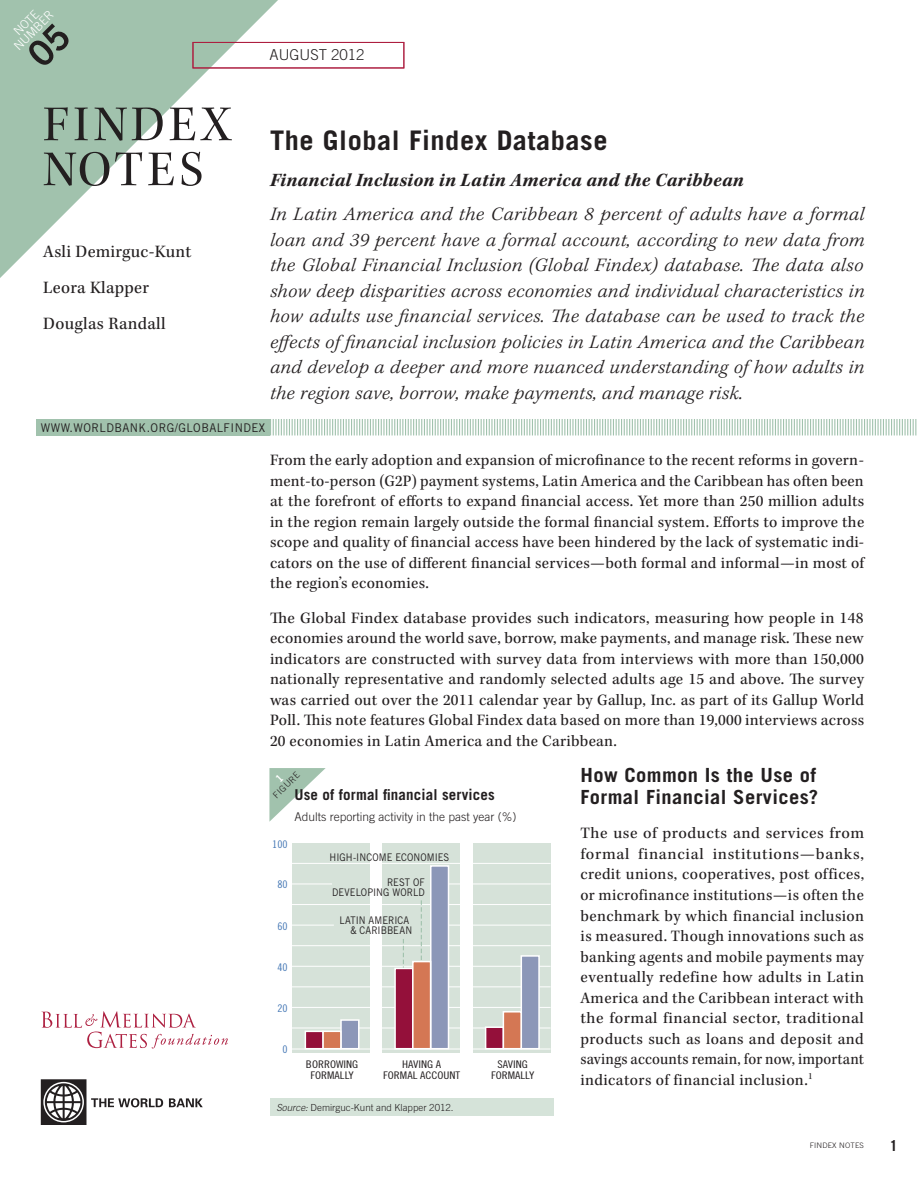
<style>
.page{position:relative;width:918px;height:1188px;background:#fff}
.page>*{position:absolute;margin:0;border:0;box-sizing:border-box;transform-origin:0 0}
.t1{font:51px "Kepler Std Subh";letter-spacing:.08em;color:#231f20}
.A-head{font:700 27px "Trade Gothic LT Std";letter-spacing:.02em;color:#231f20;scale:1.05 1}
.Intro_text{font:italic 300 19.5px/25.5px "Kepler Std";letter-spacing:.015em;color:#231f20;text-align:justify;scale:1.07 1}
.A-head-2{font:19.5px "Kepler Std Bold Scn It";letter-spacing:.015em;color:#231f20;scale:1.05 1}
.A-head-3{font:700 19.5px/22.5px "Trade Gothic LT Std";letter-spacing:.02em;color:#231f20;scale:1.05 1}
.Text{font:18px "Kepler Std Scn";letter-spacing:.015em;color:#231f20;scale:1.05 1}
.TEXT_11pt{font:16.5px/20.5px "Kepler Std Scn";letter-spacing:.015em;color:#231f20;text-align:justify;scale:1.07 1}
.TEXT_11pt-2{font:16.5px/20.5px "Kepler Std Scn";letter-spacing:.015em;color:#231f20;text-align:justify;scale:1.05 1}
.TEXT_11pt-3{font:16.5px/20.5px "Kepler Std Scn";letter-spacing:.015em;color:#231f20;text-align:justify;scale:1.08 1}
.FIG_title{font:700 15px "Trade Gothic LT Std";letter-spacing:.01em;color:#231f20}
.t2{font:300 15px "Trade Gothic LT Std";color:#231f20}
.Chapter_title{font:700 15px "Trade Gothic LT Std";color:#231f20}
.FIG_units{font:300 12px "Trade Gothic LT Std";color:#231f20}
.FIG_title-2{font:12px "Trade Gothic LT Std";letter-spacing:.04em;color:#231f20;scale:.95 1}
.t3{font:300 12px "Trade Gothic LT Std";color:#fff}
.t4{font:10.5px/10.5px "Trade Gothic LT Std";letter-spacing:.005em;color:#231f20;text-align:right;scale:.9 1}
.t5{font:10.5px/10.5px "Trade Gothic LT Std Cn 18";color:#231f20;text-align:center;scale:1.15 1}
.t6{font:10.5px "Trade Gothic LT Std Cn 18";color:#4376b4;scale:1.1 1}
.FIG_source{font:300 9.75px "Trade Gothic LT Std";color:#231f20}
.t7{font:300 9px "Trade Gothic LT Std";color:#231f20}
.t8{font:300 7.5px "Trade Gothic LT Std";letter-spacing:.02em;color:#231f20;scale:1.05 1}
.s1{font-style:italic}
</style>
<div class="page">
<svg style="left:0;top:0;width:278px;height:278px"></svg>
<svg style="left:270px;top:419px;width:646px;height:16px"></svg>
<div style="left:193px;top:42px;width:211px;height:26px;border:1px solid #ad1f40"></div>
<svg style="left:169px;top:1098px;width:34px;height:9px"></svg>
<svg style="left:41px;top:1079px;width:122px;height:46px"></svg>
<svg style="left:41px;top:1011px;width:187px;height:37px"></svg>
<div style="left:36px;top:419px;width:234px;height:17px;background:#a1c2ad"></div>
<div style="left:271px;top:1098px;width:283px;height:18px;background:#d5e3d9"></div>
<div style="left:473px;top:843px;width:78px;height:210px;background:#d6e2d9"></div>
<div style="left:382px;top:843px;width:78px;height:210px;background:#d6e2d9"></div>
<div style="left:293px;top:843px;width:77px;height:210px;background:#d6e2d9"></div>
<hr style="left:271px;top:863px;width:280px;height:1px;background:#fff">
<hr style="left:448px;top:884px;width:103px;height:1px;background:#fff">
<hr style="left:378px;top:904px;width:173px;height:1px;background:#fff">
<hr style="left:447px;top:925px;width:104px;height:1px;background:#fff">
<hr style="left:291px;top:884px;width:41px;height:1px;background:#fff">
<hr style="left:291px;top:904px;width:81px;height:1px;background:#fff">
<hr style="left:291px;top:925px;width:43px;height:1px;background:#fff">
<hr style="left:271px;top:945px;width:280px;height:1px;background:#fff">
<hr style="left:290px;top:966px;width:261px;height:1px;background:#fff">
<hr style="left:271px;top:986px;width:280px;height:1px;background:#fff">
<hr style="left:290px;top:1007px;width:261px;height:1px;background:#fff">
<hr style="left:271px;top:1028px;width:280px;height:1px;background:#fff">
<hr style="left:290px;top:1049px;width:261px;height:1px;background:#fff">
<div style="left:486px;top:1027px;width:17px;height:22px;background:#94103a"></div>
<div style="left:485px;top:1026px;width:19px;height:23px;border:2px solid #fff"></div>
<div style="left:521px;top:956px;width:18px;height:93px;background:#8c97b8"></div>
<div style="left:521px;top:955px;width:19px;height:94px;border:2px solid #fff"></div>
<div style="left:503px;top:1012px;width:18px;height:37px;background:#d47754"></div>
<div style="left:503px;top:1011px;width:19px;height:38px;border:2px solid #fff"></div>
<div style="left:305px;top:1031px;width:18px;height:18px;background:#94103a"></div>
<div style="left:305px;top:1031px;width:19px;height:18px;border:2px solid #fff"></div>
<div style="left:341px;top:1020px;width:18px;height:29px;background:#8c97b8"></div>
<div style="left:340px;top:1019px;width:20px;height:30px;border:2px solid #fff"></div>
<div style="left:323px;top:1031px;width:18px;height:18px;background:#d47754"></div>
<div style="left:322px;top:1031px;width:20px;height:18px;border:2px solid #fff"></div>
<svg style="left:403px;top:939px;width:1px;height:29px"></svg>
<svg style="left:421px;top:900px;width:1px;height:60px"></svg>
<div style="left:395px;top:968px;width:18px;height:81px;background:#94103a"></div>
<div style="left:394px;top:968px;width:20px;height:81px;border:2px solid #fff"></div>
<div style="left:431px;top:866px;width:18px;height:183px;background:#8c97b8"></div>
<div style="left:430px;top:865px;width:19px;height:184px;border:2px solid #fff"></div>
<div style="left:413px;top:962px;width:18px;height:87px;background:#d47754"></div>
<div style="left:412px;top:961px;width:19px;height:88px;border:2px solid #fff"></div>
<div style="left:25px;top:22px;width:47px;height:47px;background:#a1c2ad"></div>
<svg style="left:269px;top:768px;width:57px;height:54px"></svg>
<p class="t3" style="left:11px;top:28px;width:32px;rotate:-45deg">NOTE</p>
<p class="t3" style="left:11px;top:43px;width:52px;rotate:-45deg">NUMBER</p>
<p class="t1" style="left:43px;top:95px;width:189px">FINDEX</p>
<p class="t1" style="left:43px;top:140px;width:162px">NOTES</p>
<p class="Text" style="left:43px;top:241px;width:143px">Asli Demirguc-Kunt</p>
<p class="Text" style="left:43px;top:277px;width:102px">Leora Klapper</p>
<p class="Text" style="left:43px;top:313px;width:118px">Douglas Randall</p>
<p class="t2" style="left:270px;top:46px;width:97px">AUGUST 2012</p>
<p class="A-head" style="left:270px;top:123px;width:323px">The Global Findex Database</p>
<p class="A-head-2" style="left:270px;top:169px;width:453px">Financial Inclusion in Latin America and the Caribbean</p>
<p class="Intro_text" style="left:270px;top:202px;width:557px">In Latin America and the Caribbean 8 percent of adults have a formal loan and 39 percent have a formal account, according to new data from the Global Financial Inclusion (Global Findex) database. The data also show deep disparities across economies and individual characteristics in how adults use financial services. The database can be used to track the effects of financial inclusion policies in Latin America and the Caribbean and develop a deeper and more nuanced understanding of how adults in the region save, borrow, make payments, and manage risk.</p>
<p class="FIG_title-2" style="left:41px;top:420px;width:238px">WWW.WORLDBANK.ORG/GLOBALFINDEX</p>
<p class="TEXT_11pt-2" style="left:270px;top:450px;width:568px">From the early adoption and expansion of microfinance to the recent reforms in govern&shy;ment-to-person (G2P) payment systems, Latin America and the Caribbean has often been at the forefront of efforts to expand financial access. Yet more than 250 million adults in the region remain largely outside the formal financial system. Efforts to improve the scope and quality of financial access have been hindered by the lack of systematic indi&shy;cators on the use of different financial services—both formal and informal—in most of the region’s economies.</p>
<p class="TEXT_11pt" style="left:270px;top:608px;width:557px">The Global Findex database provides such indicators, measuring how people in 148 economies around the world save, borrow, make payments, and manage risk. These new indicators are constructed with survey data from interviews with more than 150,000 nationally representative and randomly selected adults age 15 and above. The survey was carried out over the 2011 calendar year by Gallup, Inc. as part of its Gallup World Poll. This note features Global Findex data based on more than 19,000 interviews across 20 economies in Latin America and the Caribbean.</p>
<p class="A-head-3" style="left:580px;top:763px;width:228px">How Common Is the Use of<br>Formal Financial Services?</p>
<p class="TEXT_11pt-3" style="left:580px;top:823px;width:264px">The use of products and services from formal financial institutions—banks, credit unions, cooperatives, post offices, or microfinance institutions—is often the benchmark by which financial inclusion is measured. Though innovations such as banking agents and mobile payments may eventually redefine how adults in Latin America and the Caribbean interact with the formal financial sector, traditional products such as loans and deposit and savings accounts remain, for now, important indicators of financial inclusion.<sup>1</sup></p>
<p class="t7" style="left:271px;top:793px;width:35px;rotate:-45deg">FIGURE</p>
<p class="FIG_title" style="left:295px;top:786px;width:202px">Use of formal financial services</p>
<p class="FIG_units" style="left:295px;top:809px;width:224px">Adults reporting activity in the past year (%)</p>
<p class="t6" style="left:272px;top:838px;width:15px">100</p>
<p class="t4" style="left:330px;top:851px;width:134px">HIGH-INCOME ECONOMIES</p>
<p class="t4" style="left:332px;top:877px;width:105px">REST OF<br>DEVELOPING WORLD</p>
<p class="t6" style="left:277px;top:878px;width:11px">80</p>
<p class="t4" style="left:339px;top:915px;width:82px">LATIN AMERICA &amp; CARIBBEAN</p>
<p class="t6" style="left:277px;top:920px;width:11px">60</p>
<p class="t6" style="left:277px;top:961px;width:11px">40</p>
<p class="t6" style="left:277px;top:1002px;width:11px">20</p>
<p class="t6" style="left:283px;top:1043px;width:6px">0</p>
<p class="t5" style="left:306px;top:1059px;width:47px">BORROWING<br>FORMALLY</p>
<p class="t5" style="left:383px;top:1059px;width:69px">HAVING A<br>FORMAL ACCOUNT</p>
<p class="t5" style="left:491px;top:1059px;width:39px">SAVING<br>FORMALLY</p>
<p class="FIG_source" style="left:277px;top:1102px;width:179px"><span class="s1">Source:</span> Demirguc-Kunt and Klapper 2012.</p>
<p class="t8" style="left:810px;top:1141px;width:53px">FINDEX NOTES</p>
<p class="Chapter_title" style="left:889px;top:1136px;width:10px">1</p>
</div>
